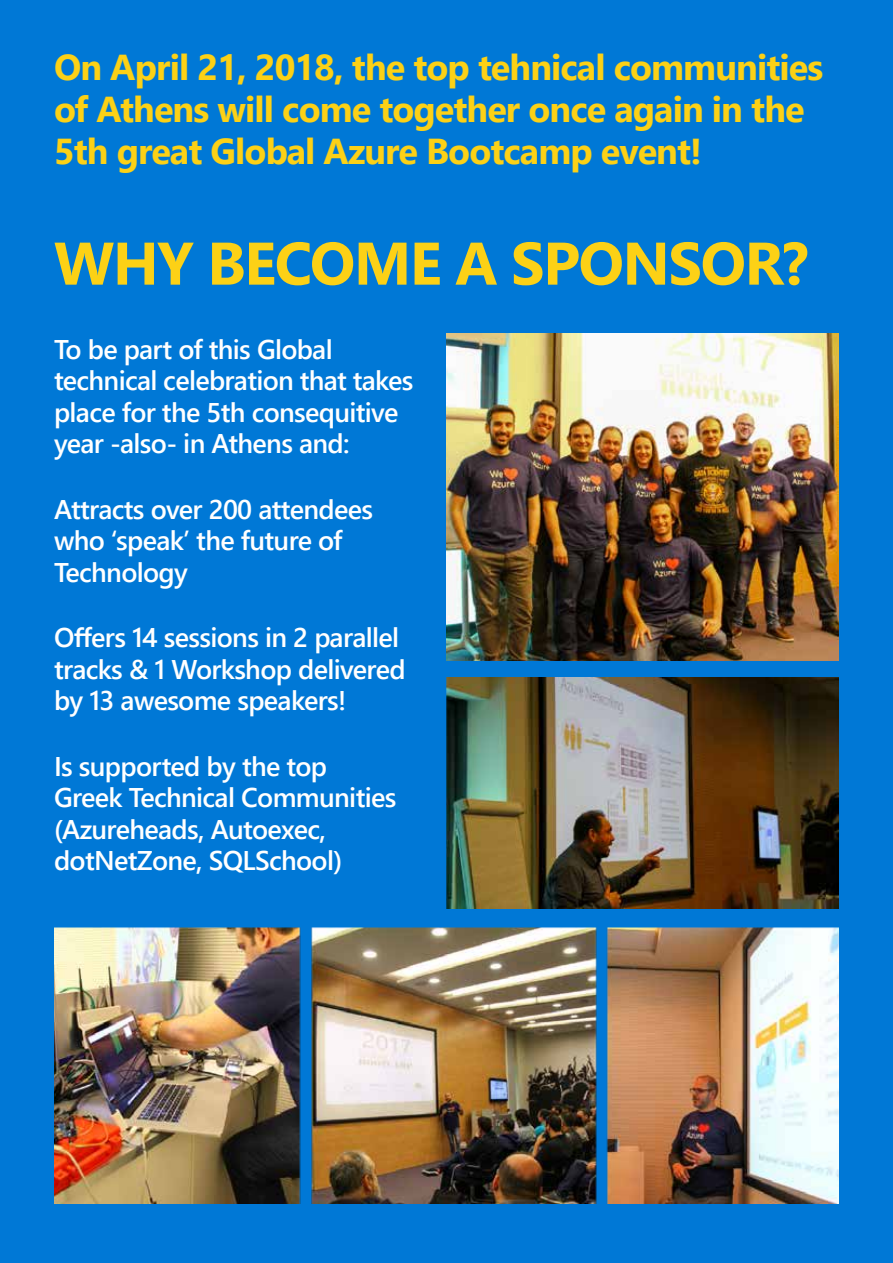
<style>
.page{position:relative;width:893px;height:1263px;background:#0078d6}
.page>*{position:absolute;margin:0;border:0;box-sizing:border-box;transform-origin:0 0}
.t1{font:700 60px "Segoe UI";letter-spacing:-.025em;color:#fcd116}
.t2{font:700 36px/42px "Segoe UI";letter-spacing:-.025em;color:#fcd116}
.t3{font:600 27px/31.5px "Segoe UI";letter-spacing:-.025em;color:#fff}
</style>
<div class="page">
<img style="left:446px;top:334px;width:393px;height:326px">
<img style="left:446px;top:677px;width:393px;height:231px">
<img style="left:54px;top:927px;width:785px;height:276px">
<h2 class="t2" style="left:54px;top:44px;width:771px">On April 21, 2018, the top tehnical communities of Athens will come together once again in the<br>5th great Global Azure Bootcamp event!</h2>
<h1 class="t1" style="left:54px;top:207px;width:756px">WHY BECOME A SPONSOR?</h1>
<p class="t3" style="left:54px;top:331px;width:361px">To be part of this Global technical celebration that takes place for the 5th consequitive year -also- in Athens and:</p>
<p class="t3" style="left:54px;top:491px;width:321px">Attracts over 200 attendees who ‘speak’ the future of<br>Technology</p>
<p class="t3" style="left:54px;top:620px;width:353px">Offers 14 sessions in 2 parallel tracks &amp; 1 Workshop delivered by 13 awesome speakers!</p>
<p class="t3" style="left:54px;top:748px;width:344px">Is supported by the top<br>Greek Technical Communities (Azureheads, Autoexec, dotNetZone, SQLSchool)</p>
</div>
